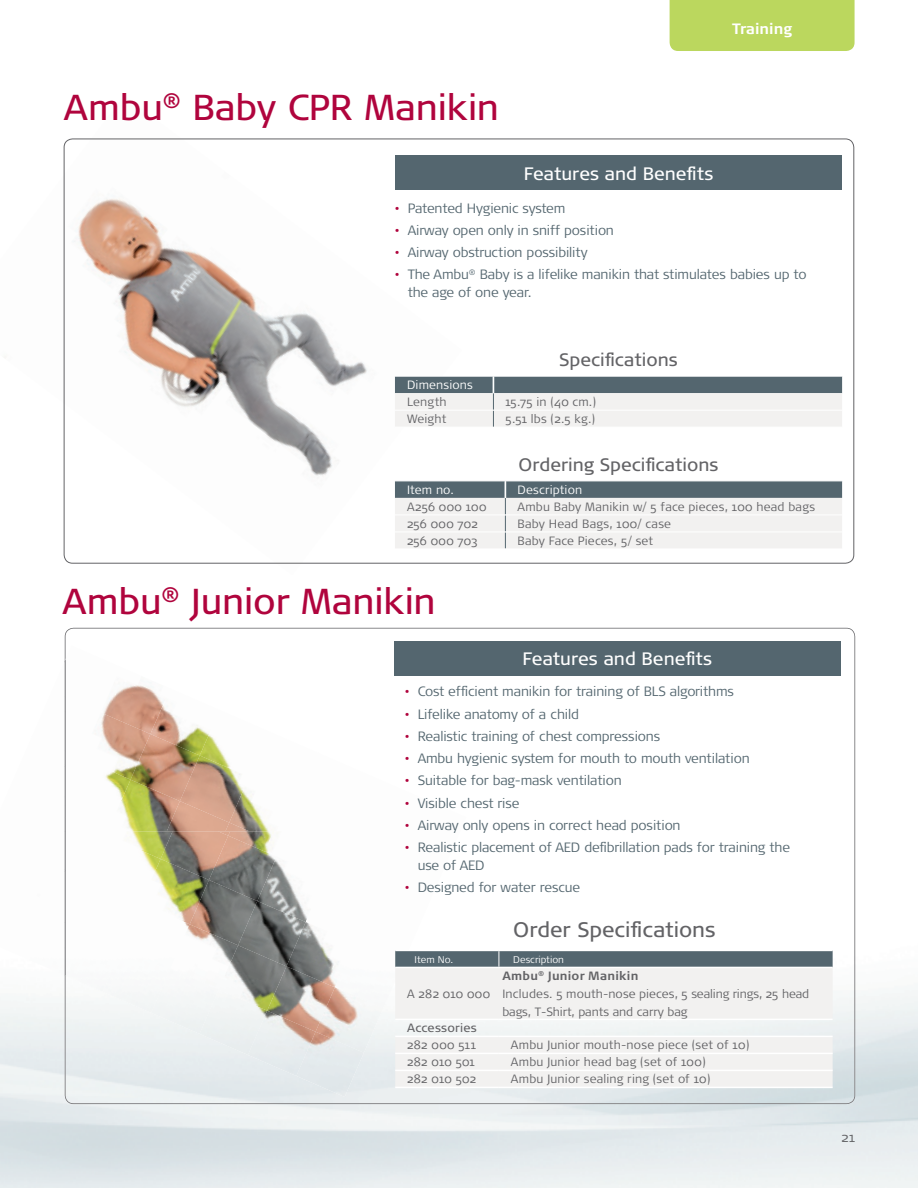
<style>
.page{position:relative;width:918px;height:1188px;background:#fff}
.page>*{position:absolute;margin:0;border:0;box-sizing:border-box;transform-origin:0 0}
.t1{font:36px "Signa OT";letter-spacing:-.005em;color:#b0043d}
.t2{font:21px "Signa OT";color:#636366}
.t3{font:18px "Signa OT";color:#fff}
.t4{font:18px "Signa OT";color:#636366}
.t5{font:700 15px "Signa OT";color:#fff}
.t6{font:300 13.5px/18px "Signa OT";letter-spacing:-.01em;color:#54666f}
.t7{font:300 13.5px "Signa OT";color:#636366}
.t8{font:300 12px "Signa OT";letter-spacing:.015em;color:#636366}
.t9{font:300 12px/18px "Signa OT";letter-spacing:-.01em;color:#636366}
.t10{font:300 12px "Signa OT";letter-spacing:.015em;color:#fff}
.t11{font:12px "Signa OT";letter-spacing:.02em;color:#636366}
.t12{font:300 9.75px "Signa OT";color:#fff}
.s1{color:#b0043d}
.s2{font-weight:700}
</style>
<div class="page">
<img style="left:63px;top:138px;width:399px;height:426px">
<svg style="left:65px;top:628px;width:790px;height:476px"></svg>
<hr style="left:395px;top:427px;width:98px;height:1px;background:#fff">
<svg style="left:395px;top:376px;width:447px;height:51px"></svg>
<hr style="left:395px;top:549px;width:110px;height:1px;background:#fff">
<svg style="left:395px;top:481px;width:447px;height:68px"></svg>
<div style="left:395px;top:156px;width:447px;height:34px;background:#54666f"></div>
<img style="left:64px;top:646px;width:57px;height:45px">
<img style="left:101px;top:667px;width:69px;height:46px">
<img style="left:150px;top:688px;width:70px;height:46px">
<img style="left:200px;top:710px;width:69px;height:45px">
<img style="left:249px;top:731px;width:69px;height:46px">
<img style="left:298px;top:753px;width:70px;height:45px">
<img style="left:348px;top:774px;width:69px;height:57px">
<img style="left:402px;top:796px;width:64px;height:35px">
<img style="left:64px;top:691px;width:37px;height:46px">
<img style="left:81px;top:713px;width:69px;height:45px">
<img style="left:130px;top:734px;width:70px;height:46px">
<img style="left:180px;top:755px;width:69px;height:46px">
<img style="left:229px;top:777px;width:70px;height:54px">
<img style="left:284px;top:798px;width:64px;height:33px">
<img style="left:343px;top:820px;width:31px;height:11px">
<img style="left:64px;top:737px;width:17px;height:21px">
<img style="left:64px;top:758px;width:67px;height:46px">
<img style="left:111px;top:780px;width:69px;height:51px">
<img style="left:167px;top:801px;width:62px;height:30px">
<img style="left:225px;top:822px;width:24px;height:9px">
<img style="left:64px;top:804px;width:47px;height:27px">
<img style="left:108px;top:825px;width:17px;height:6px">
<img style="left:344px;top:831px;width:49px;height:2px">
<img style="left:393px;top:831px;width:67px;height:45px">
<img style="left:228px;top:831px;width:48px;height:5px">
<img style="left:276px;top:831px;width:68px;height:26px">
<img style="left:325px;top:833px;width:68px;height:45px">
<img style="left:373px;top:854px;width:68px;height:66px">
<img style="left:112px;top:831px;width:48px;height:7px">
<img style="left:160px;top:831px;width:68px;height:28px">
<img style="left:209px;top:836px;width:68px;height:44px">
<img style="left:257px;top:857px;width:68px;height:44px">
<img style="left:306px;top:878px;width:67px;height:44px">
<img style="left:354px;top:899px;width:68px;height:51px">
<img style="left:64px;top:831px;width:48px;height:30px">
<img style="left:93px;top:838px;width:68px;height:44px">
<img style="left:141px;top:859px;width:68px;height:44px">
<img style="left:190px;top:880px;width:67px;height:44px">
<img style="left:238px;top:901px;width:68px;height:44px">
<img style="left:286px;top:922px;width:68px;height:44px">
<img style="left:335px;top:943px;width:67px;height:65px">
<img style="left:37px;top:861px;width:56px;height:44px">
<img style="left:74px;top:882px;width:67px;height:44px">
<img style="left:122px;top:903px;width:68px;height:45px">
<img style="left:170px;top:924px;width:68px;height:45px">
<img style="left:219px;top:945px;width:68px;height:45px">
<img style="left:267px;top:966px;width:68px;height:45px">
<img style="left:315px;top:987px;width:68px;height:66px">
<img style="left:6px;top:905px;width:68px;height:66px">
<img style="left:54px;top:926px;width:68px;height:66px">
<img style="left:103px;top:948px;width:67px;height:65px">
<div style="left:151px;top:969px;width:68px;height:65px;background:#f4f6f6"></div>
<img style="left:199px;top:990px;width:68px;height:65px">
<img style="left:248px;top:1011px;width:68px;height:65px">
<img style="left:296px;top:1032px;width:68px;height:65px">
<img style="left:65px;top:659px;width:1px;height:317px">
<div style="left:395px;top:968px;width:438px;height:119px;background:#f2f1f0"></div>
<hr style="left:395px;top:967px;width:104px;height:1px;background:#fff">
<hr style="left:499px;top:967px;width:334px;height:1px;background:#fff">
<hr style="left:395px;top:1019px;width:104px;height:1px;background:#fff">
<hr style="left:499px;top:1019px;width:334px;height:1px;background:#fff">
<hr style="left:395px;top:1036px;width:104px;height:1px;background:#fff">
<hr style="left:499px;top:1036px;width:334px;height:1px;background:#fff">
<hr style="left:395px;top:1053px;width:104px;height:1px;background:#fff">
<hr style="left:499px;top:1053px;width:334px;height:1px;background:#fff">
<hr style="left:395px;top:1070px;width:104px;height:1px;background:#fff">
<hr style="left:499px;top:1070px;width:334px;height:1px;background:#fff">
<hr style="left:395px;top:1087px;width:104px;height:1px;background:#fff">
<hr style="left:499px;top:1087px;width:334px;height:1px;background:#fff">
<svg style="left:395px;top:950px;width:438px;height:17px;background:#63737c"></svg>
<div style="left:394px;top:641px;width:447px;height:34px;background:#54666f"></div>
<div style="left:670px;top:0;width:185px;height:51px;background:#bbd75e"></div>
<h1 class="t1" style="left:64px;top:92px;width:437px">Ambu<sup>®</sup> Baby CPR Manikin</h1>
<p class="t5" style="left:732px;top:22px;width:61px">Training</p>
<h3 class="t3" style="left:524px;top:165px;width:191px">Features and Benefits</h3>
<p class="t6" style="left:395px;top:200px;width:172px"><span class="s1">•</span> Patented Hygienic system</p>
<p class="t6" style="left:395px;top:222px;width:220px"><span class="s1">•</span> Airway open only in sniff position</p>
<p class="t6" style="left:395px;top:244px;width:194px"><span class="s1">•</span> Airway obstruction possibility</p>
<p class="t6" style="left:408px;top:266px;width:400px;text-indent:-13px"><span class="s1">•</span> The Ambu<sup>®</sup> Baby is a lifelike manikin that stimulates babies up to the age of one year.</p>
<h3 class="t4" style="left:559px;top:352px;width:120px">Specifications</h3>
<p class="t10" style="left:407px;top:379px;width:67px">Dimensions</p>
<p class="t8" style="left:407px;top:396px;width:41px">Length</p>
<p class="t8" style="left:505px;top:396px;width:92px">15.75 in (40 cm.)</p>
<p class="t8" style="left:407px;top:413px;width:41px">Weight</p>
<p class="t8" style="left:505px;top:413px;width:91px">5.51 lbs (2.5 kg.)</p>
<h3 class="t4" style="left:519px;top:456px;width:201px">Ordering Specifications</h3>
<p class="t10" style="left:407px;top:484px;width:49px">Item no.</p>
<p class="t10" style="left:517px;top:484px;width:66px">Description</p>
<p class="t8" style="left:407px;top:501px;width:81px">A256 000 100</p>
<p class="t8" style="left:517px;top:501px;width:299px">Ambu Baby Manikin w/ 5 face pieces, 100 head bags</p>
<p class="t8" style="left:407px;top:518px;width:72px">256 000 702</p>
<p class="t8" style="left:517px;top:518px;width:155px">Baby Head Bags, 100/ case</p>
<p class="t8" style="left:407px;top:535px;width:72px">256 000 703</p>
<p class="t8" style="left:517px;top:535px;width:137px">Baby Face Pieces, 5/ set</p>
<h1 class="t1" style="left:63px;top:585px;width:375px">Ambu<sup>®</sup> Junior Manikin</h1>
<h3 class="t3" style="left:523px;top:651px;width:191px">Features and Benefits</h3>
<p class="t6" style="left:405px;top:683px;width:331px"><span class="s1">•</span> Cost efficient manikin for training of BLS algorithms</p>
<p class="t6" style="left:405px;top:705px;width:176px"><span class="s1">•</span> Lifelike anatomy of a child</p>
<p class="t6" style="left:405px;top:728px;width:257px"><span class="s1">•</span> Realistic training of chest compressions</p>
<p class="t6" style="left:405px;top:750px;width:346px"><span class="s1">•</span> Ambu hygienic system for mouth to mouth ventilation</p>
<p class="t6" style="left:405px;top:772px;width:218px"><span class="s1">•</span> Suitable for bag-mask ventilation</p>
<p class="t6" style="left:405px;top:794px;width:116px"><span class="s1">•</span> Visible chest rise</p>
<p class="t6" style="left:405px;top:817px;width:277px"><span class="s1">•</span> Airway only opens in correct head position</p>
<p class="t6" style="left:418px;top:839px;width:374px;text-indent:-13px"><span class="s1">•</span> Realistic placement of AED defibrillation pads for training the use of AED</p>
<p class="t6" style="left:405px;top:879px;width:177px"><span class="s1">•</span> Designed for water rescue</p>
<h2 class="t2" style="left:513px;top:920px;width:204px">Order Specifications</h2>
<p class="t12" style="left:415px;top:955px;width:40px">Item No.</p>
<p class="t12" style="left:513px;top:955px;width:52px">Description</p>
<p class="t8" style="left:407px;top:988px;width:84px">A 282 010 000</p>
<p class="t9" style="left:502px;top:967px;width:308px"><span class="s2">Ambu</span><sup>®</sup> <span class="s2">Junior Manikin<br></span>Includes. 5 mouth-nose pieces, 5 sealing rings, 25 head bags, T-Shirt, pants and carry bag</p>
<p class="t11" style="left:407px;top:1023px;width:71px">Accessories</p>
<p class="t8" style="left:407px;top:1039px;width:70px">282 000 511</p>
<p class="t8" style="left:511px;top:1039px;width:240px">Ambu Junior mouth-nose piece (set of 10)</p>
<p class="t8" style="left:407px;top:1056px;width:69px">282 010 501</p>
<p class="t8" style="left:511px;top:1056px;width:196px">Ambu Junior head bag (set of 100)</p>
<p class="t8" style="left:407px;top:1074px;width:70px">282 010 502</p>
<p class="t8" style="left:511px;top:1074px;width:201px">Ambu Junior sealing ring (set of 10)</p>
<p class="t7" style="left:842px;top:1131px;width:15px">21</p>
</div>
